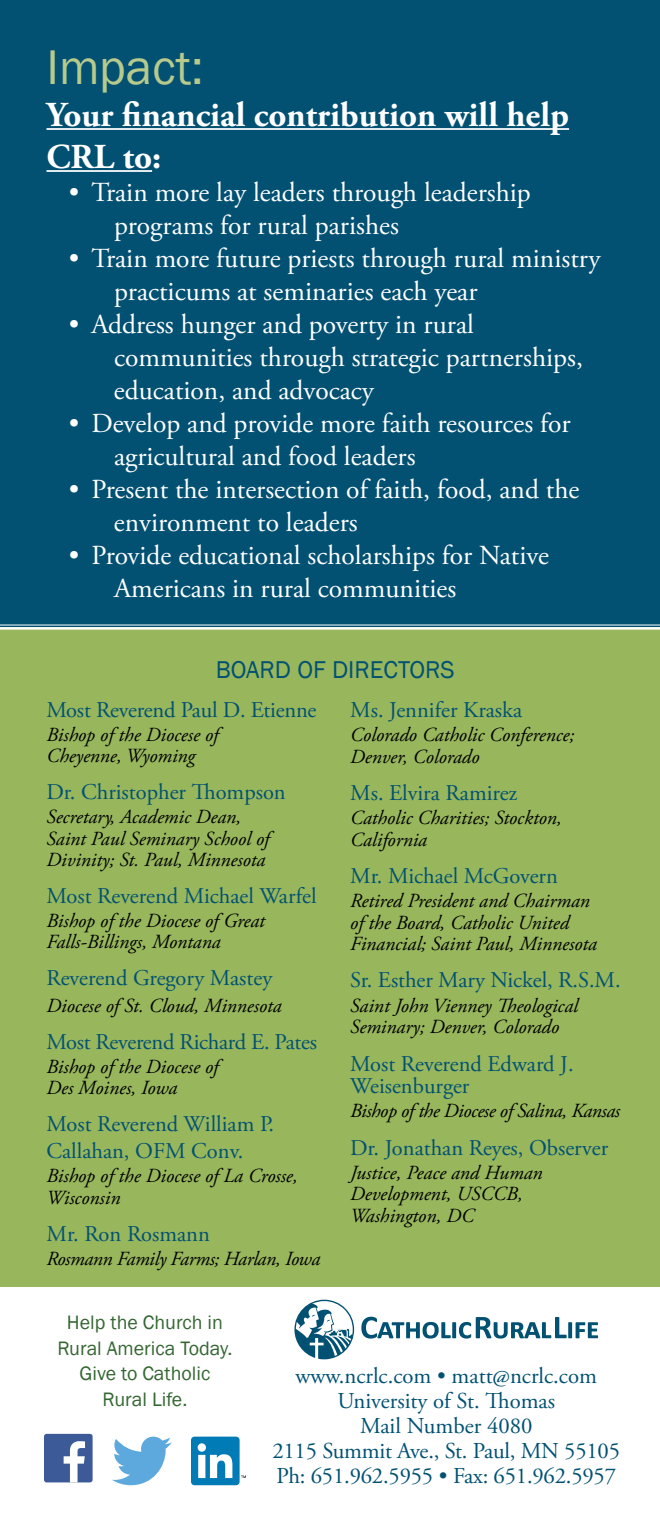
<style>
.page{position:relative;width:660px;height:1530px;background:#fff}
.page>*{position:absolute;margin:0;border:0;box-sizing:border-box;transform-origin:0 0}
.t1{font:50px "Franklin Gothic";color:#b7ca8c}
.t2{font:700 35px/42px "Adobe Garamond Pro";color:#fff}
.t3{font:27.5px/33px "Adobe Garamond Pro";color:#fff}
.t4{font:25px "Franklin Gothic";color:#025173}
.t5{font:22.75px/25px "Adobe Garamond Pro";letter-spacing:-.01em;color:#025173;text-align:center}
.t6{font:22.5px/27px "Adobe Garamond Pro";color:#025173}
.t7{font:italic 20px/21.2px "Adobe Garamond Pro";color:#000}
.t8{font:20px/25.8px "Franklin Gothic";color:#356732;text-align:center}
.t9{font:italic 20px "Adobe Garamond Pro";letter-spacing:-.02em;color:#000}
</style>
<div class="page">
<div style="left:0;top:0;width:660px;height:641px;background:#025173"></div>
<div style="left:0;top:628px;width:660px;height:659px;background:#98b75c"></div>
<hr style="left:47px;top:128px;width:522px;height:2px;background:#fff">
<hr style="left:47px;top:170px;width:105px;height:2px;background:#fff">
<hr style="left:0;top:627px;width:660px;height:3px;background:#fff">
<hr style="left:0;top:625px;width:660px;height:1px;background:#fff">
<svg style="left:294px;top:1300px;width:60px;height:59px"></svg>
<svg style="left:361px;top:1317px;width:237px;height:22px"></svg>
<div style="left:191px;top:1437px;width:49px;height:48px;background:#007bb6;border-radius:4px"></div>
<svg style="left:198px;top:1443px;width:34px;height:35px"></svg>
<svg style="left:112px;top:1437px;width:60px;height:48px"></svg>
<div style="left:44px;top:1434px;width:49px;height:48px;background:#3d5a98;border-radius:3px"></div>
<svg style="left:64px;top:1441px;width:21px;height:41px"></svg>
<h1 class="t1" style="left:47px;top:38px;width:159px">Impact:</h1>
<h2 class="t2" style="left:47px;top:94px;width:524px">Your financial contribution will help<br>CRL to:</h2>
<h3 class="t3" style="left:114px;top:176px;width:418px;text-indent:-45px">• Train more lay leaders through leadership programs for rural parishes</h3>
<h3 class="t3" style="left:114px;top:242px;width:488px;text-indent:-45px">• Train more future priests through rural ministry practicums at seminaries each year</h3>
<h3 class="t3" style="left:114px;top:308px;width:470px;text-indent:-45px">• Address hunger and poverty in rural communities through strategic partnerships, education, and advocacy</h3>
<h3 class="t3" style="left:114px;top:407px;width:458px;text-indent:-45px">• Develop and provide more faith resources for agricultural and food leaders</h3>
<h3 class="t3" style="left:114px;top:473px;width:467px;text-indent:-45px">• Present the intersection of faith, food, and the environment to leaders</h3>
<h3 class="t3" style="left:114px;top:539px;width:437px;text-indent:-45px">• Provide educational scholarships for Native<br>Americans in rural communities</h3>
<p class="t4" style="left:216px;top:655px;width:240px">BOARD OF DIRECTORS</p>
<p class="t6" style="left:47px;top:697px;width:272px">Most Reverend Paul D. Etienne</p>
<p class="t7" style="left:47px;top:725px;width:173px">Bishop of the Diocese of<br>Cheyenne, Wyoming</p>
<p class="t6" style="left:47px;top:780px;width:241px">Dr. Christopher Thompson</p>
<p class="t7" style="left:47px;top:807px;width:224px">Secretary, Academic Dean,<br>Saint Paul Seminary School of<br>Divinity; St. Paul, Minnesota</p>
<p class="t6" style="left:47px;top:883px;width:272px">Most Reverend Michael Warfel</p>
<p class="t7" style="left:47px;top:910px;width:220px">Bishop of the Diocese of Great<br>Falls-Billings, Montana</p>
<p class="t6" style="left:47px;top:965px;width:227px">Reverend Gregory Mastey</p>
<p class="t7" style="left:47px;top:996px;width:237px">Diocese of St. Cloud, Minnesota</p>
<p class="t6" style="left:47px;top:1029px;width:272px">Most Reverend Richard E. Pates</p>
<p class="t7" style="left:47px;top:1057px;width:173px">Bishop of the Diocese of<br>Des Moines, Iowa</p>
<p class="t6" style="left:47px;top:1112px;width:229px">Most Reverend William P.<br>Callahan, OFM Conv.</p>
<p class="t7" style="left:47px;top:1166px;width:253px">Bishop of the Diocese of La Crosse,<br>Wisconsin</p>
<p class="t6" style="left:47px;top:1221px;width:165px">Mr. Ron Rosmann</p>
<p class="t7" style="left:47px;top:1248px;width:275px">Rosmann Family Farms; Harlan, Iowa</p>
<p class="t6" style="left:350px;top:697px;width:173px">Ms. Jennifer Kraska</p>
<p class="t7" style="left:350px;top:725px;width:226px">Colorado Catholic Conference;<br>Denver, Colorado</p>
<p class="t6" style="left:350px;top:780px;width:168px">Ms. Elvira Ramirez</p>
<p class="t7" style="left:350px;top:808px;width:213px">Catholic Charities; Stockton,<br>California</p>
<p class="t6" style="left:350px;top:863px;width:209px">Mr. Michael McGovern</p>
<p class="t7" style="left:350px;top:891px;width:248px">Retired President and Chairman of the Board, Catholic United<br>Financial; Saint Paul, Minnesota</p>
<p class="t6" style="left:350px;top:968px;width:272px">Sr. Esther Mary Nickel, R.S.M.</p>
<p class="t7" style="left:350px;top:995px;width:229px">Saint John Vienney Theological<br>Seminary; Denver, Colorado</p>
<p class="t6" style="left:350px;top:1053px;width:225px;line-height:22.5px">Most Reverend Edward J.<br>Weisenburger</p>
<p class="t9" style="left:350px;top:1099px;width:271px">Bishop of the Diocese of Salina, Kansas</p>
<p class="t6" style="left:350px;top:1135px;width:259px">Dr. Jonathan Reyes, Observer</p>
<p class="t7" style="left:350px;top:1163px;width:194px">Justice, Peace and Human<br>Development, USCCB,<br>Washington, DC</p>
<p class="t8" style="left:57px;top:1309px;width:177px">Help the Church in<br>Rural America Today.<br>Give to Catholic<br>Rural Life.</p>
<p class="t5" style="left:272px;top:1364px;width:349px">www.ncrlc.com • matt@ncrlc.com<br>University of St. Thomas<br>Mail Number 4080<br>2115 Summit Ave., St. Paul, MN 55105<br>Ph: 651.962.5955 • Fax: 651.962.5957</p>
</div>
